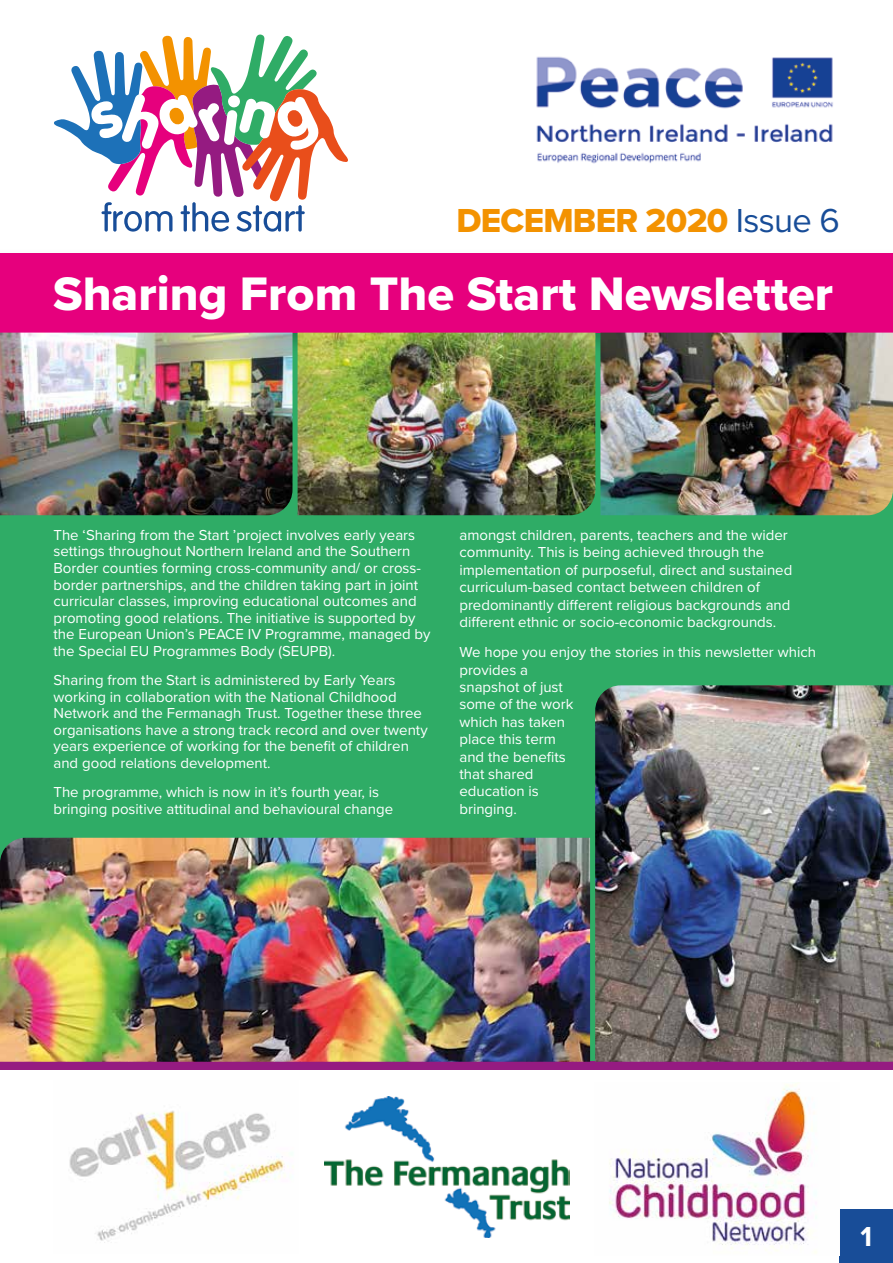
<style>
.page{position:relative;width:893px;height:1263px;background:#fff}
.page>*{position:absolute;margin:0;border:0;box-sizing:border-box;transform-origin:0 0}
.t1{font:48.75px "Proxima Nova Extrabld";color:#fff}
.t2{font:34.5px "Proxima Nova Extrabld";letter-spacing:-.02em;color:#f39200}
.t3{font:700 28.5px "Proxima Nova";color:#fff}
.t4{font:15px/17.4px "Proxima Nova";color:#fff}
.s1{font-family:"Proxima Nova";color:#184d98}
</style>
<div class="page">
<div style="left:0;top:257px;width:893px;height:809px;background:#2fac66"></div>
<img style="left:536px;top:56px;width:297px;height:108px">
<svg style="left:54px;top:34px;width:294px;height:198px"></svg>
<div style="left:840px;top:1210px;width:53px;height:53px;background:#184d98"></div>
<img style="left:609px;top:1083px;width:208px;height:170px">
<img style="left:324px;top:1097px;width:245px;height:140px">
<img style="left:69px;top:1110px;width:224px;height:133px">
<div style="left:0;top:1062px;width:893px;height:8px;background:#951b81"></div>
<div style="left:0;top:247px;width:893px;height:108px;background:#fdfdfd"></div>
<div style="left:0;top:253px;width:893px;height:80px;background:#e6007d"></div>
<img style="left:0;top:333px;width:292px;height:182px">
<img style="left:298px;top:333px;width:297px;height:182px">
<img style="left:0;top:838px;width:590px;height:224px">
<img style="left:600px;top:333px;width:293px;height:182px">
<img style="left:595px;top:685px;width:298px;height:377px">
<h2 class="t2" style="left:456px;top:194px;width:385px">DECEMBER 2020 <span class="s1">Issue 6</span></h2>
<h1 class="t1" style="left:53px;top:257px;width:782px">Sharing From The Start Newsletter</h1>
<p class="t4" style="left:53px;top:526px;width:379px;line-height:16.5px">The ‘Sharing from the Start ’project involves early years settings throughout Northern Ireland and the Southern Border counties forming cross-community and/ or cross&shy;border partnerships, and the children taking part in joint curricular classes, improving educational outcomes and promoting good relations. The initiative is supported by the European Union’s PEACE IV Programme, managed by the Special EU Programmes Body (SEUPB).</p>
<p class="t4" style="left:53px;top:671px;width:376px;line-height:16.5px">Sharing from the Start is administered by Early Years working in collaboration with the National Childhood Network and the Fermanagh Trust. Together these three organisations have a strong track record and over twenty years experience of working for the benefit of children and good relations development.</p>
<p class="t4" style="left:53px;top:783px;width:341px;line-height:16.5px">The programme, which is now in it’s fourth year, is bringing positive attitudinal and behavioural change</p>
<p class="t4" style="left:459px;top:525px;width:334px">amongst children, parents, teachers and the wider community. This is being achieved through the implementation of purposeful, direct and sustained curriculum-based contact between children of predominantly different religious backgrounds and different ethnic or socio-economic backgrounds.</p>
<p class="t4" style="left:459px;top:643px;width:358px">We hope you enjoy the stories in this newsletter which provides a<br>snapshot of just<br>some of the work<br>which has taken<br>place this term<br>and the benefits<br>that shared<br>education is<br>bringing.</p>
<h3 class="t3" style="left:860px;top:1215px;width:13px">1</h3>
</div>
